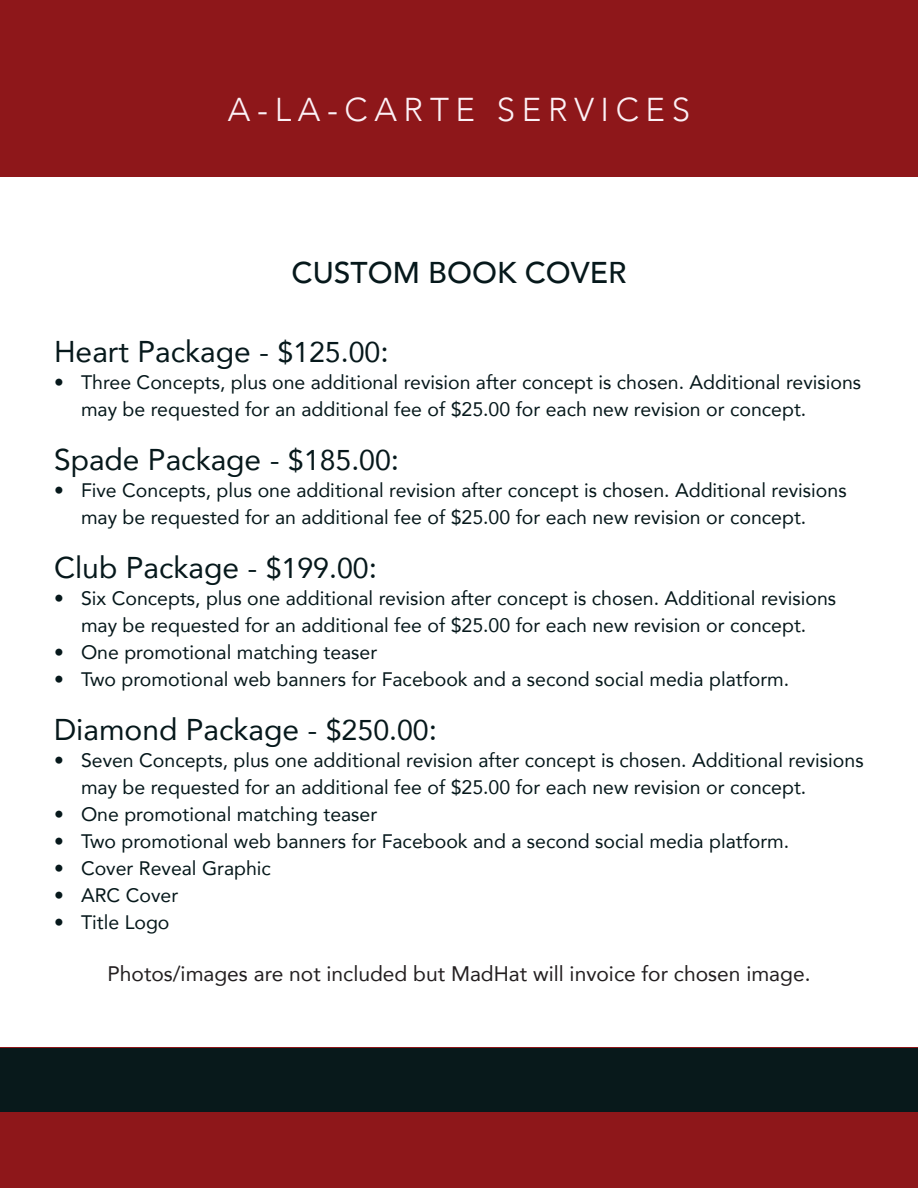
<style>
.page{position:relative;width:918px;height:1188px;background:#fff}
.page>*{position:absolute;margin:0;border:0;box-sizing:border-box;transform-origin:0 0}
.t1{font:300 33px "Avenir";letter-spacing:.2em;color:#fcf1f6}
.t2{font:30px "Avenir";color:#06181b}
.t3{font:500 30px "Avenir";color:#06181b}
.t4{font:21px "Avenir";color:#231f20}
.t5{font:19.5px/27px "Avenir";color:#06181b}
.s1{font-size:28.5px}
</style>
<div class="page">
<div style="left:0;top:1048px;width:918px;height:140px;background:#8e171a"></div>
<div style="left:0;top:1048px;width:918px;height:64px;background:#08191b"></div>
<div style="left:0;top:0;width:918px;height:176px;background:#8e171a"></div>
<h1 class="t1" style="left:228px;top:90px;width:464px">A-LA-CARTE SERVICES</h1>
<h2 class="t3" style="left:292px;top:246px;width:336px">CUSTOM BOOK COVER</h2>
<h2 class="t2" style="left:54px;top:328px;width:336px">Heart Package - <span class="s1">$125.00</span>:</h2>
<p class="t5" style="left:81px;top:368px;width:782px;text-indent:-27px">• Three Concepts, plus one additional revision after concept is chosen. Additional revisions may be requested for an additional fee of $25.00 for each new revision or concept.</p>
<h2 class="t2" style="left:54px;top:436px;width:347px">Spade Package - <span class="s1">$185.00</span>:</h2>
<p class="t5" style="left:81px;top:476px;width:767px;text-indent:-27px">• Five Concepts, plus one additional revision after concept is chosen. Additional revisions may be requested for an additional fee of $25.00 for each new revision or concept.</p>
<h2 class="t2" style="left:54px;top:544px;width:325px">Club Package - <span class="s1">$199.00</span>:</h2>
<p class="t5" style="left:54px;top:584px;width:784px;text-align:center">• Six Concepts, plus one additional revision after concept is chosen. Additional revisions may be requested for an additional fee of $25.00 for each new revision or concept.</p>
<p class="t5" style="left:54px;top:638px;width:325px">• One promotional matching teaser</p>
<p class="t5" style="left:54px;top:665px;width:737px">• Two promotional web banners for Facebook and a second social media platform.</p>
<h2 class="t2" style="left:54px;top:706px;width:385px">Diamond Package - <span class="s1">$250.00</span>:</h2>
<p class="t5" style="left:81px;top:746px;width:784px;text-indent:-27px">• Seven Concepts, plus one additional revision after concept is chosen. Additional revisions may be requested for an additional fee of $25.00 for each new revision or concept.</p>
<p class="t5" style="left:54px;top:800px;width:325px">• One promotional matching teaser</p>
<p class="t5" style="left:54px;top:827px;width:737px">• Two promotional web banners for Facebook and a second social media platform.</p>
<p class="t5" style="left:54px;top:854px;width:219px">• Cover Reveal Graphic</p>
<p class="t5" style="left:54px;top:881px;width:126px">• ARC Cover</p>
<p class="t5" style="left:54px;top:908px;width:117px">• Title Logo</p>
<p class="t4" style="left:107px;top:957px;width:705px">Photos/images are not included but MadHat will invoice for chosen image.</p>
</div>
